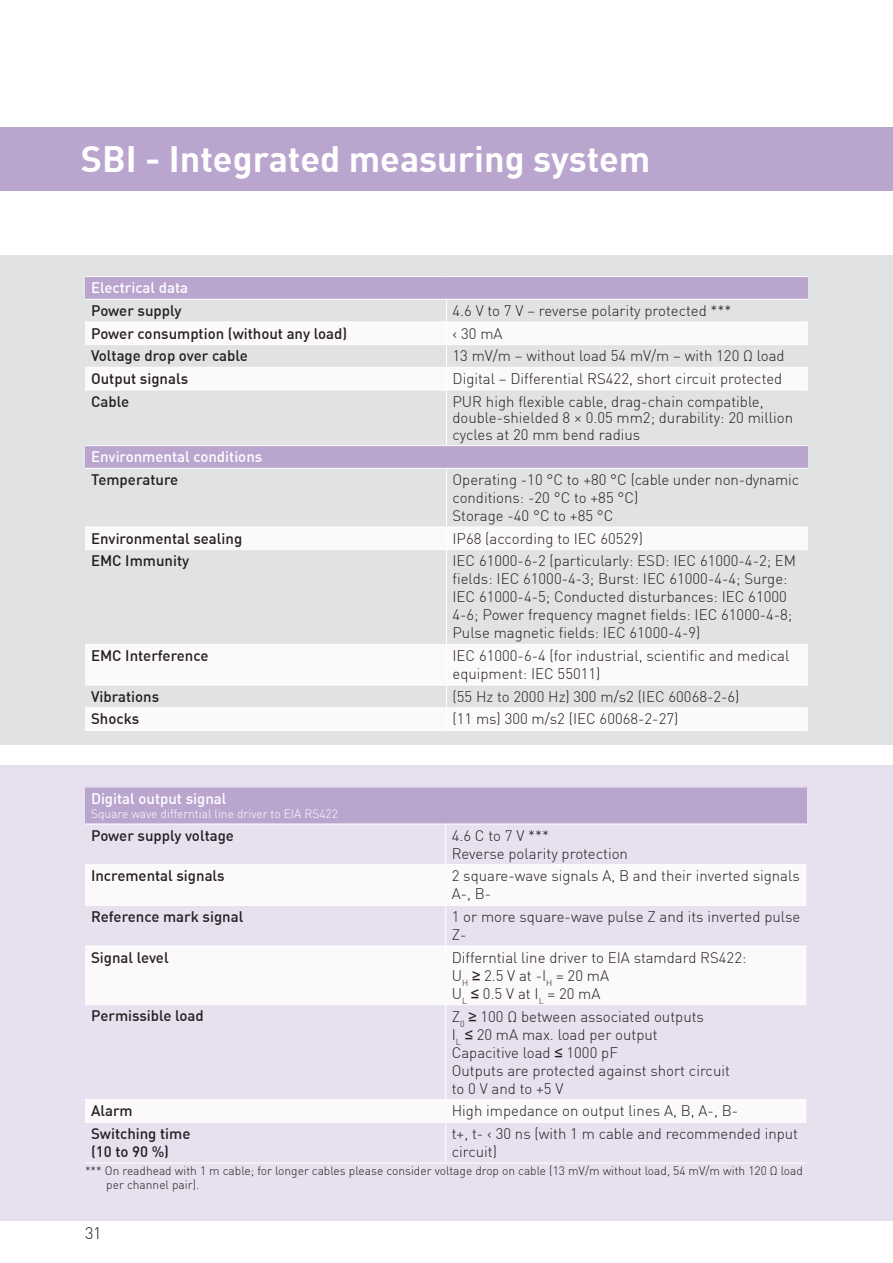
<style>
.page{position:relative;width:893px;height:1263px;background:#fff}
.page>*{position:absolute;margin:0;border:0;box-sizing:border-box;transform-origin:0 0}
.t1{font:700 36px "DIN";color:#fff}
.t2{font:300 16.5px "DIN";color:#231f20}
.t3{font:300 15px/18px "DIN";color:#231f20}
.t4{font:500 15px/18px "DIN";color:#231f20}
.t5{font:500 15px "DIN";color:#fff}
.t6{font:300 12px/14.4px "DIN";color:#231f20}
.t7{font:300 12px "DIN";color:#fff}
.s1{font-family:"Arial";font-weight:400}
</style>
<div class="page">
<hr style="left:892px;top:0;width:1px;height:191px;background:#e0e2e4">
<div style="left:0;top:765px;width:893px;height:455px;background:#e6e0ef"></div>
<div style="left:0;top:255px;width:893px;height:489px;background:#e0e2e4"></div>
<div style="left:0;top:128px;width:893px;height:63px;background:#baa5cf"></div>
<div style="left:85px;top:277px;width:723px;height:22px;background:#baa5cf"></div>
<svg style="left:85px;top:323px;width:723px;height:67px;fill:#fbf9fc"></svg>
<hr style="left:85px;top:276px;width:361px;height:1px;background:#fff">
<hr style="left:446px;top:276px;width:362px;height:1px;background:#fff">
<hr style="left:85px;top:299px;width:361px;height:1px;background:#fff">
<hr style="left:446px;top:299px;width:362px;height:1px;background:#fff">
<hr style="left:85px;top:322px;width:361px;height:1px;background:#fff">
<hr style="left:446px;top:322px;width:362px;height:1px;background:#fff">
<hr style="left:85px;top:344px;width:361px;height:1px;background:#fff">
<hr style="left:446px;top:344px;width:362px;height:1px;background:#fff">
<hr style="left:85px;top:367px;width:361px;height:1px;background:#fff">
<hr style="left:446px;top:367px;width:362px;height:1px;background:#fff">
<svg style="left:446px;top:300px;width:1px;height:90px"></svg>
<hr style="left:85px;top:390px;width:361px;height:1px;background:#fff">
<hr style="left:446px;top:390px;width:362px;height:1px;background:#fff">
<hr style="left:446px;top:390px;width:1px;height:55px;background:#fff">
<div style="left:85px;top:446px;width:723px;height:22px;background:#baa5cf"></div>
<svg style="left:85px;top:528px;width:723px;height:202px"></svg>
<hr style="left:85px;top:445px;width:361px;height:1px;background:#fff">
<hr style="left:446px;top:445px;width:362px;height:1px;background:#fff">
<hr style="left:85px;top:468px;width:361px;height:1px;background:#fff">
<hr style="left:446px;top:468px;width:362px;height:1px;background:#fff">
<hr style="left:446px;top:468px;width:1px;height:59px;background:#fff">
<hr style="left:85px;top:527px;width:361px;height:1px;background:#fff">
<hr style="left:446px;top:527px;width:362px;height:1px;background:#fff">
<svg style="left:446px;top:528px;width:1px;height:21px"></svg>
<hr style="left:85px;top:549px;width:361px;height:1px;background:#fff">
<hr style="left:446px;top:549px;width:362px;height:1px;background:#fff">
<hr style="left:446px;top:550px;width:1px;height:94px;background:#fff">
<hr style="left:85px;top:644px;width:361px;height:1px;background:#fff">
<hr style="left:446px;top:644px;width:362px;height:1px;background:#fff">
<hr style="left:446px;top:644px;width:1px;height:41px;background:#fff">
<hr style="left:85px;top:685px;width:361px;height:1px;background:#fff">
<hr style="left:446px;top:685px;width:362px;height:1px;background:#fff">
<hr style="left:85px;top:707px;width:361px;height:1px;background:#fff">
<hr style="left:446px;top:707px;width:362px;height:1px;background:#fff">
<svg style="left:446px;top:686px;width:1px;height:44px"></svg>
<hr style="left:85px;top:730px;width:361px;height:1px;background:#fff">
<hr style="left:446px;top:730px;width:362px;height:1px;background:#fff">
<div style="left:85px;top:787px;width:721px;height:37px;background:#baa5cf"></div>
<svg style="left:85px;top:865px;width:721px;height:257px"></svg>
<hr style="left:85px;top:787px;width:361px;height:1px;background:#fff">
<hr style="left:446px;top:787px;width:360px;height:1px;background:#fff">
<hr style="left:85px;top:824px;width:361px;height:1px;background:#fff">
<hr style="left:446px;top:824px;width:360px;height:1px;background:#fff">
<hr style="left:445px;top:824px;width:1px;height:40px;background:#fff">
<hr style="left:85px;top:864px;width:361px;height:1px;background:#fff">
<hr style="left:446px;top:864px;width:360px;height:1px;background:#fff">
<hr style="left:445px;top:865px;width:1px;height:40px;background:#fff">
<hr style="left:85px;top:905px;width:361px;height:1px;background:#fff">
<hr style="left:446px;top:905px;width:360px;height:1px;background:#fff">
<hr style="left:445px;top:905px;width:1px;height:41px;background:#fff">
<hr style="left:85px;top:946px;width:361px;height:1px;background:#fff">
<hr style="left:446px;top:946px;width:360px;height:1px;background:#fff">
<hr style="left:445px;top:946px;width:1px;height:58px;background:#fff">
<hr style="left:85px;top:1004px;width:361px;height:1px;background:#fff">
<hr style="left:446px;top:1004px;width:360px;height:1px;background:#fff">
<hr style="left:445px;top:1005px;width:1px;height:94px;background:#fff">
<hr style="left:85px;top:1099px;width:361px;height:1px;background:#fff">
<hr style="left:446px;top:1099px;width:360px;height:1px;background:#fff">
<svg style="left:445px;top:1100px;width:1px;height:22px"></svg>
<hr style="left:85px;top:1122px;width:361px;height:1px;background:#fff">
<hr style="left:446px;top:1122px;width:360px;height:1px;background:#fff">
<hr style="left:445px;top:1122px;width:1px;height:41px;background:#fff">
<hr style="left:85px;top:1163px;width:361px;height:1px;background:#fff">
<hr style="left:446px;top:1163px;width:360px;height:1px;background:#fff">
<p class="t1" style="left:81px;top:136px;width:571px">SBI - Integrated measuring system</p>
<p class="t5" style="left:91px;top:278px;width:98px">Electrical data</p>
<p class="t4" style="left:91px;top:301px;width:92px">Power supply</p>
<p class="t3" style="left:452px;top:301px;width:281px">4.6 V to 7 V – reverse polarity protected ***</p>
<p class="t4" style="left:91px;top:324px;width:258px">Power consumption (without any load)</p>
<p class="t3" style="left:452px;top:324px;width:52px">&lt; 30 mA</p>
<p class="t4" style="left:91px;top:346px;width:158px">Voltage drop over cable</p>
<p class="t3" style="left:452px;top:347px;width:334px">13 mV/m – without load 54 mV/m – with 120 Ω load</p>
<p class="t4" style="left:91px;top:369px;width:99px">Output signals</p>
<p class="t3" style="left:452px;top:369px;width:331px">Digital – Differential RS422, short circuit protected</p>
<p class="t4" style="left:91px;top:392px;width:40px">Cable</p>
<p class="t3" style="left:452px;top:393px;width:342px;line-height:16.5px">PUR high flexible cable, drag-chain compatible, double-shielded 8 × 0.05 mm2; durability: 20 million cycles at 20 mm bend radius</p>
<p class="t5" style="left:91px;top:447px;width:173px">Environmental conditions</p>
<p class="t4" style="left:91px;top:470px;width:89px">Temperature</p>
<p class="t3" style="left:452px;top:470px;width:348px">Operating -10 °C to +80 °C (cable under non-dynamic conditions: -20 °C to +85 °C)</p>
<p class="t3" style="left:452px;top:506px;width:162px">Storage -40 °C to +85 °C</p>
<p class="t4" style="left:91px;top:529px;width:153px">Environmental sealing</p>
<p class="t3" style="left:452px;top:529px;width:192px">IP68 (according to IEC 60529)</p>
<p class="t4" style="left:91px;top:551px;width:100px">EMC Immunity</p>
<p class="t3" style="left:452px;top:552px;width:345px">IEC 61000-6-2 (particularly: ESD: IEC 61000-4-2; EM fields: IEC 61000-4-3; Burst: IEC 61000-4-4; Surge:<br>IEC 61000-4-5; Conducted disturbances: IEC 61000<br>4-6; Power frequency magnet fields: IEC 61000-4-8; Pulse magnetic fields: IEC 61000-4-9)</p>
<p class="t4" style="left:91px;top:646px;width:119px">EMC Interference</p>
<p class="t3" style="left:452px;top:646px;width:338px">IEC 61000-6-4 (for industrial, scientific and medical equipment: IEC 55011)</p>
<p class="t4" style="left:91px;top:687px;width:70px">Vibrations</p>
<p class="t3" style="left:452px;top:687px;width:289px">(55 Hz to 2000 Hz) 300 m/s2 (IEC 60068-2-6)</p>
<p class="t4" style="left:91px;top:709px;width:50px">Shocks</p>
<p class="t3" style="left:452px;top:710px;width:227px">(11 ms) 300 m/s2 (IEC 60068-2-27)</p>
<p class="t5" style="left:91px;top:788px;width:137px">Digital output signal</p>
<p class="t7" style="left:91px;top:806px;width:248px">Square wave differntial line driver to EIA RS422</p>
<p class="t4" style="left:91px;top:826px;width:144px">Power supply voltage</p>
<p class="t3" style="left:452px;top:826px;width:178px">4.6 C to 7 V ***<br>Reverse polarity protection</p>
<p class="t4" style="left:91px;top:866px;width:135px">Incremental signals</p>
<p class="t3" style="left:452px;top:867px;width:350px">2 square-wave signals A, B and their inverted signals<br>A-, B-</p>
<p class="t4" style="left:91px;top:907px;width:154px">Reference mark signal</p>
<p class="t3" style="left:452px;top:907px;width:350px">1 or more square-wave pulse Z and its inverted pulse<br>Z-</p>
<p class="t4" style="left:91px;top:948px;width:79px">Signal level</p>
<p class="t3" style="left:452px;top:948px;width:296px">Differntial line driver to EIA stamdard RS422:<br>U<sub>H</sub> <span class="s1">≥</span> 2.5 V at -I<sub>H</sub> = 20 mA</p>
<p class="t3" style="left:452px;top:984px;width:150px">U<sub>L</sub> <span class="s1">≤</span> 0.5 V at I<sub>L</sub> = 20 mA</p>
<p class="t4" style="left:91px;top:1006px;width:114px">Permissible load</p>
<p class="t3" style="left:452px;top:1007px;width:254px">Z<sub>0</sub> <span class="s1">≥</span> 100 Ω between associated outputs</p>
<p class="t3" style="left:452px;top:1025px;width:208px">I<sub>L</sub> <span class="s1">≤</span> 20 mA max. load per output</p>
<p class="t3" style="left:452px;top:1043px;width:168px">Capacitive load <span class="s1">≤</span> 1000 pF</p>
<p class="t3" style="left:452px;top:1061px;width:280px">Outputs are protected against short circuit</p>
<p class="t3" style="left:452px;top:1079px;width:113px">to 0 V and to +5 V</p>
<p class="t4" style="left:91px;top:1101px;width:43px">Alarm</p>
<p class="t3" style="left:452px;top:1102px;width:288px">High impedance on output lines A, B, A-, B-</p>
<p class="t4" style="left:91px;top:1124px;width:101px">Switching time (10 to 90 %)</p>
<p class="t3" style="left:452px;top:1124px;width:348px">t+, t- &lt; 30 ns (with 1 m cable and recommended input circuit)</p>
<p class="t6" style="left:106px;top:1163px;width:698px;text-indent:-21px">*** On readhead with 1 m cable; for longer cables please consider voltage drop on cable (13 mV/m without load, 54 mV/m with 120 Ω load per channel pair).</p>
<p class="t2" style="left:85px;top:1223px;width:18px">31</p>
</div>
